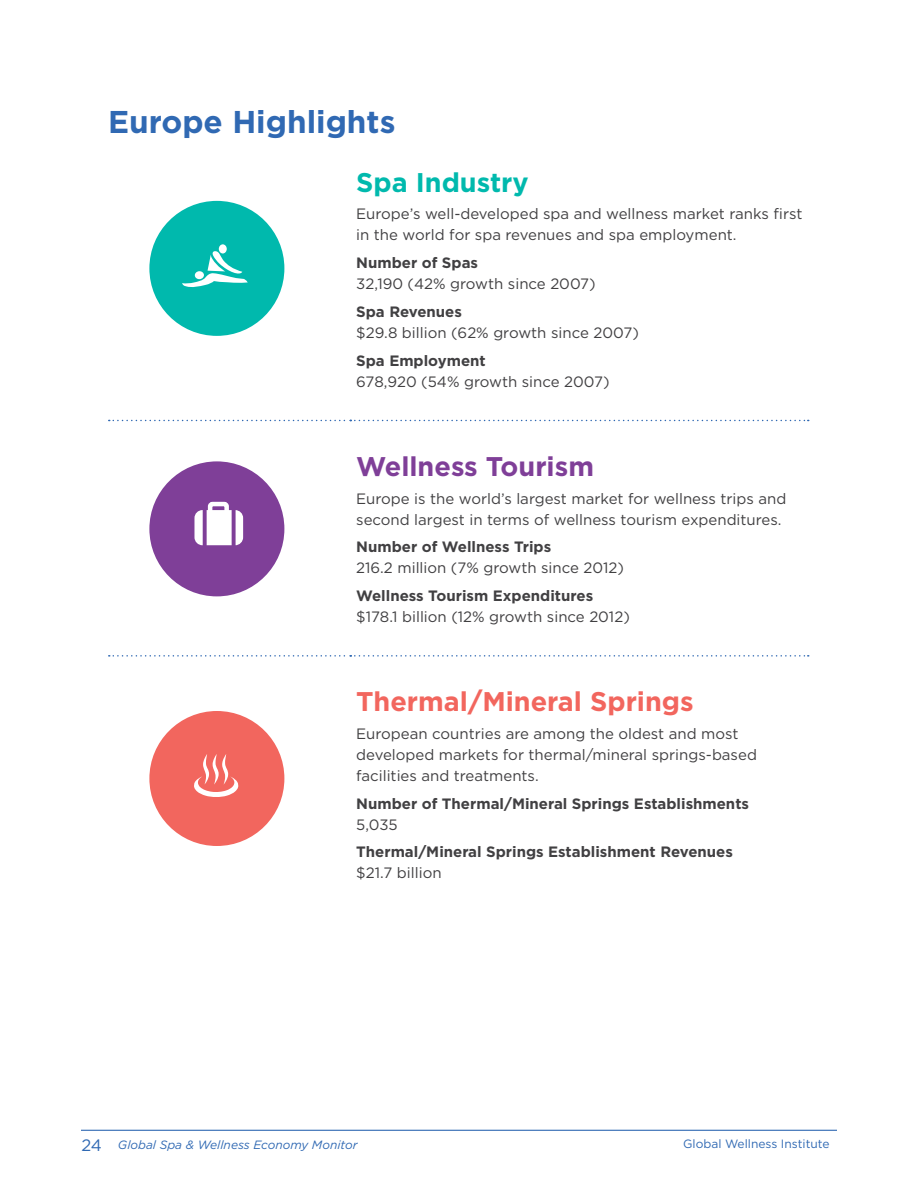
<style>
.page{position:relative;width:918px;height:1188px;background:#fff}
.page>*{position:absolute;margin:0;border:0;box-sizing:border-box;transform-origin:0 0}
.t1{font:700 31.5px "Gotham";color:#3069b3}
.t2{font:700 27px "Gotham";color:#f2665e}
.t3{font:700 27px "Gotham";color:#7f3f98}
.t4{font:700 27px "Gotham";color:#00b9ad}
.t5{font:15px/21px "Gotham";color:#414042}
.t6{font:700 15px "Gotham";color:#414042}
.t7{font:italic 12px "Gotham";color:#3069b3}
.t8{font:12px "Gotham";color:#3069b3}
.s1{font-style:normal;font-size:16.5px}
</style>
<div class="page">
<hr style="left:81px;top:1130px;width:756px;height:1px;background:#3069b3">
<svg style="left:109px;top:420px;width:700px;height:1px"></svg>
<svg style="left:109px;top:655px;width:700px;height:2px"></svg>
<div style="left:149px;top:201px;width:135px;height:135px;background:#00b9ad;border-radius:50%"></div>
<svg style="left:182px;top:251px;width:66px;height:37px"></svg>
<div style="left:219px;top:244px;width:8px;height:9px;background:#fff;border-radius:50%"></div>
<div style="left:195px;top:271px;width:9px;height:8px;background:#fff;border-radius:50%"></div>
<div style="left:149px;top:461px;width:135px;height:135px;background:#7f3f98;border-radius:50%"></div>
<div style="left:208px;top:502px;width:21px;height:16px;border:4px solid #fff;border-radius:2px"></div>
<svg style="left:194px;top:510px;width:49px;height:35px;background:#e5d8ea"></svg>
<div style="left:149px;top:711px;width:135px;height:135px;background:#f2665e;border-radius:50%"></div>
<svg style="left:194px;top:754px;width:45px;height:43px"></svg>
<h1 class="t1" style="left:108px;top:101px;width:289px">Europe Highlights</h1>
<h2 class="t4" style="left:356px;top:164px;width:174px">Spa Industry</h2>
<p class="t5" style="left:356px;top:203px;width:448px">Europe’s well-developed spa and wellness market ranks first in the world for spa revenues and spa employment.</p>
<p class="t6" style="left:356px;top:253px;width:123px">Number of Spas</p>
<p class="t5" style="left:356px;top:273px;width:241px">32,190 (42% growth since 2007)</p>
<p class="t6" style="left:356px;top:302px;width:107px">Spa Revenues</p>
<p class="t5" style="left:356px;top:322px;width:284px">$29.8 billion (62% growth since 2007)</p>
<p class="t6" style="left:356px;top:350px;width:131px">Spa Employment</p>
<p class="t5" style="left:356px;top:371px;width:255px">678,920 (54% growth since 2007)</p>
<h2 class="t3" style="left:356px;top:448px;width:239px">Wellness Tourism</h2>
<p class="t5" style="left:356px;top:487px;width:432px">Europe is the world’s largest market for wellness trips and second largest in terms of wellness tourism expenditures.</p>
<p class="t6" style="left:356px;top:537px;width:197px">Number of Wellness Trips</p>
<p class="t5" style="left:356px;top:557px;width:269px">216.2 million (7% growth since 2012)</p>
<p class="t6" style="left:356px;top:586px;width:239px">Wellness Tourism Expenditures</p>
<p class="t5" style="left:356px;top:606px;width:275px">$178.1 billion (12% growth since 2012)</p>
<h2 class="t2" style="left:356px;top:684px;width:339px">Thermal/Mineral Springs</h2>
<p class="t5" style="left:356px;top:723px;width:402px">European countries are among the oldest and most developed markets for thermal/mineral springs-based facilities and treatments.</p>
<p class="t6" style="left:356px;top:793px;width:394px">Number of Thermal/Mineral Springs Establishments</p>
<p class="t5" style="left:356px;top:814px;width:43px">5,035</p>
<p class="t6" style="left:356px;top:842px;width:378px">Thermal/Mineral Springs Establishment Revenues</p>
<p class="t5" style="left:356px;top:862px;width:87px">$21.7 billion</p>
<p class="t7" style="left:81px;top:1137px;width:278px"><span class="s1">24</span> Global Spa &amp; Wellness Economy Monitor</p>
<p class="t8" style="left:683px;top:1136px;width:148px">Global Wellness Institute</p>
</div>
